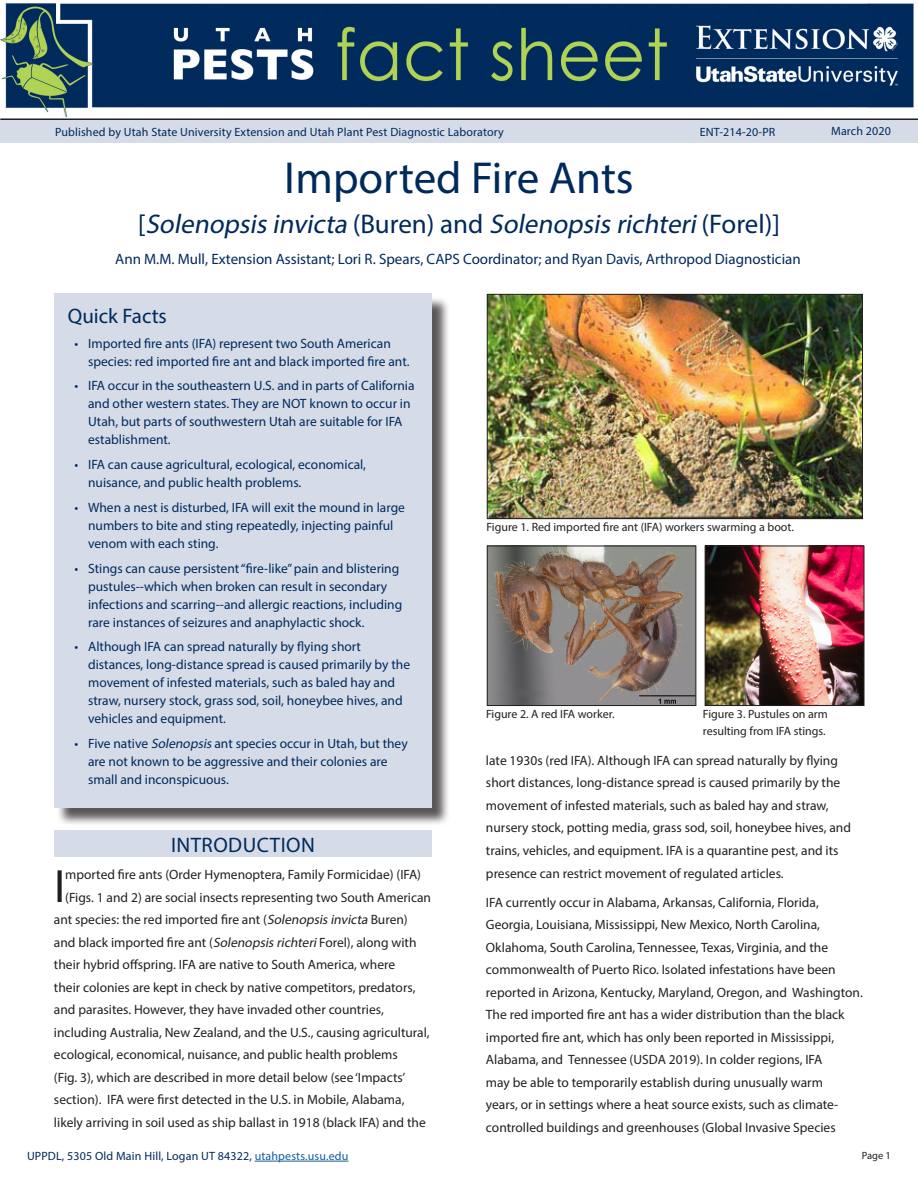
<style>
.page{position:relative;width:918px;height:1188px;background:#fff}
.page>*{position:absolute;margin:0;border:0;box-sizing:border-box;transform-origin:0 0}
.t1{font:46.95px "Myriad Pro";color:#231f20}
.t2{font:45px "Myriad Pro";color:#00295c}
.t3{font:italic 27px "Myriad Pro";color:#00295c}
.t4{font:21px "Myriad Pro";letter-spacing:.02em;color:#00295c}
.t5{font:21px "Myriad Pro";color:#00295c}
.t6{font:15px "Myriad Pro";color:#00295c}
.t7{font:13.5px/22.5px "Myriad Pro";color:#231f20}
.t8{font:13.5px/18px "Myriad Pro";color:#00295c}
.t9{font:12px/16.5px "Myriad Pro";color:#231f20}
.sub_header{font:12px "Myriad Pro";letter-spacing:.01em;color:#00295c}
.general_paragraph{font:12px "Myriad Pro";letter-spacing:.01em;color:#00295c}
.t10{font:10.5px "Myriad Pro";color:#231f20}
.s1{font-style:normal}
.s2{font-style:italic}
.s3{color:#175d9e}
</style>
<div class="page">
<div style="left:57px;top:296px;width:393px;height:531px;background:#231f20;opacity:.75"></div>
<div style="left:54px;top:294px;width:378px;height:514px;background:#d5dce8"></div>
<div style="left:0;top:119px;width:918px;height:23px;background:#d5dce8"></div>
<hr style="left:0;top:118px;width:918px;height:2px;background:#231f20">
<img style="left:0;top:3px;width:914px;height:114px">
<hr style="left:255px;top:1161px;width:93px;height:1px;background:#175d9e">
<img style="left:489px;top:296px;width:372px;height:221px">
<div style="left:487px;top:294px;width:376px;height:225px;border:1px solid #231f20"></div>
<img style="left:489px;top:548px;width:205px;height:156px">
<div style="left:487px;top:546px;width:209px;height:160px;border:1px solid #231f20"></div>
<img style="left:707px;top:548px;width:155px;height:156px">
<div style="left:705px;top:546px;width:159px;height:160px;border:1px solid #231f20"></div>
<div style="left:54px;top:830px;width:378px;height:27px;background:#d5dce8"></div>
<p class="sub_header" style="left:55px;top:124px;width:450px">Published by Utah State University Extension and Utah Plant Pest Diagnostic Laboratory</p>
<p class="sub_header" style="left:700px;top:124px;width:77px">ENT-214-20-PR</p>
<p class="sub_header" style="left:831px;top:124px;width:61px">March 2020</p>
<p class="t2" style="left:284px;top:150px;width:351px">Imported Fire Ants</p>
<p class="t3" style="left:138px;top:207px;width:644px"><span class="s1">[</span> Solenopsis invicta <span class="s1">( B u re n ) a n d</span> Solenopsis richteri<span class="s1">( F o re l ) ]</span></p>
<p class="t6" style="left:115px;top:250px;width:687px">Ann M.M. Mull, Extension Assistant; Lori R. Spears, CAPS Coordinator; and Ryan Davis, Arthropod Diagnostician</p>
<p class="t5" style="left:68px;top:303px;width:101px">Quick Facts</p>
<p class="t8" style="left:88px;top:334px;width:323px;text-indent:-14px">• Imported fire ants (IFA) represent two South American species: red imported fire ant and black imported fire ant.</p>
<p class="t8" style="left:88px;top:377px;width:328px;text-indent:-14px">• IFA occur in the southeastern U.S. and in parts of California and other western states. They are NOT known to occur in Utah, but parts of southwestern Utah are suitable for IFA establishment.</p>
<p class="t8" style="left:88px;top:455px;width:279px;text-indent:-14px">• IFA can cause agricultural, ecological, economical, nuisance, and public health problems.</p>
<p class="t8" style="left:88px;top:498px;width:318px;text-indent:-14px">• When a nest is disturbed, IFA will exit the mound in large numbers to bite and sting repeatedly, injecting painful venom with each sting.</p>
<p class="t8" style="left:88px;top:559px;width:316px;text-indent:-14px">• Stings can cause persistent “fire-like” pain and blistering pustules--which when broken can result in secondary infections and scarring--and allergic reactions, including rare instances of seizures and anaphylactic shock.</p>
<p class="t8" style="left:88px;top:638px;width:324px;text-indent:-14px">• Although IFA can spread naturally by flying short distances, long-distance spread is caused primarily by the movement of infested materials, such as baled hay and straw, nursery stock, grass sod, soil, honeybee hives, and vehicles and equipment.</p>
<p class="t8" style="left:88px;top:734px;width:321px;text-indent:-13px">• Five native <span class="s2">Solenopsis</span> ant species occur in Utah, but they are not known to be aggressive and their colonies are small and inconspicuous.</p>
<p class="t4" style="left:171px;top:832px;width:145px">INTRODUCTION</p>
<p class="t1" style="left:54px;top:857px;width:13px">I</p>
<p class="t7" style="left:65px;top:863px;width:357px">mported fire ants (Order Hymenoptera, Family Formicidae) (IFA)</p>
<p class="t7" style="left:65px;top:886px;width:367px">(Figs. 1 and 2) are social insects representing two South American</p>
<p class="t7" style="left:54px;top:908px;width:355px">ant species: the red imported fire ant (<span class="s2">Solenopsis invicta</span> Buren)</p>
<p class="t7" style="left:54px;top:931px;width:364px">and black imported fire ant (<span class="s2">Solenopsis richteri</span>Forel), along with</p>
<p class="t7" style="left:54px;top:953px;width:343px">their hybrid offspring. IFA are native to South America, where</p>
<p class="t7" style="left:54px;top:976px;width:363px">their colonies are kept in check by native competitors, predators,</p>
<p class="t7" style="left:54px;top:998px;width:331px">and parasites. However, they have invaded other countries,</p>
<p class="t7" style="left:54px;top:1021px;width:377px">including Australia, New Zealand, and the U.S., causing agricultural,</p>
<p class="t7" style="left:54px;top:1043px;width:345px">ecological, economical, nuisance, and public health problems</p>
<p class="t7" style="left:54px;top:1066px;width:353px">(Fig. 3), which are described in more detail below (see ‘Impacts’</p>
<p class="t7" style="left:54px;top:1089px;width:352px">section). IFA were first detected in the U.S. in Mobile, Alabama,</p>
<p class="t7" style="left:54px;top:1111px;width:373px">likely arriving in soil used as ship ballast in 1918 (black IFA) and the</p>
<p class="t9" style="left:486px;top:519px;width:309px">Figure 1. Red imported fire ant (IFA) workers swarming a boot.</p>
<p class="t9" style="left:486px;top:706px;width:130px">Figure 2. A red IFA worker.</p>
<p class="t9" style="left:703px;top:706px;width:127px">Figure 3. Pustules on arm resulting from IFA stings.</p>
<p class="t7" style="left:486px;top:749px;width:367px">late 1930s (red IFA). Although IFA can spread naturally by flying short distances, long-distance spread is caused primarily by the movement of infested materials, such as baled hay and straw, nursery stock, potting media, grass sod, soil, honeybee hives, and trains, vehicles, and equipment. IFA is a quarantine pest, and its presence can restrict movement of regulated articles.</p>
<p class="t7" style="left:486px;top:891px;width:378px">IFA currently occur in Alabama, Arkansas, California, Florida, Georgia, Louisiana, Mississippi, New Mexico, North Carolina, Oklahoma, South Carolina, Tennessee, Texas, Virginia, and the commonwealth of Puerto Rico. Isolated infestations have been reported in Arizona, Kentucky, Maryland, Oregon, and Washington.<br>The red imported fire ant has a wider distribution than the black imported fire ant, which has only been reported in Mississippi, Alabama, and Tennessee (USDA 2019). In colder regions, IFA<br>may be able to temporarily establish during unusually warm<br>years, or in settings where a heat source exists, such as climate&shy;controlled buildings and greenhouses (Global Invasive Species</p>
<p class="general_paragraph" style="left:27px;top:1148px;width:323px">UPPDL, 5305 Old Main Hill, Logan UT 84322, <span class="s3">utahpests.usu.edu</span></p>
<p class="t10" style="left:862px;top:1149px;width:31px">Page 1</p>
</div>
